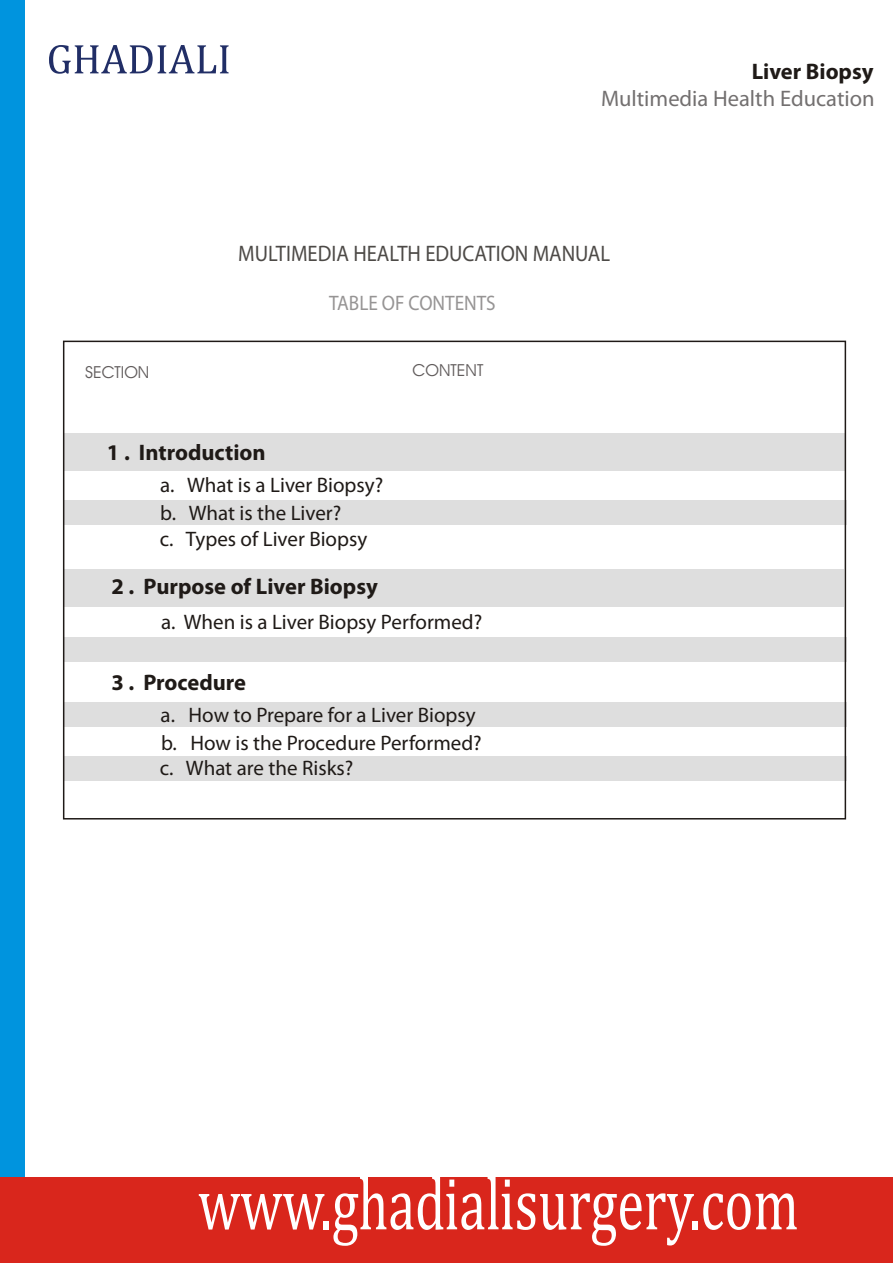
<style>
.page{position:relative;width:894px;height:1263px;background:#fff}
.page>*{position:absolute;margin:0;border:0;box-sizing:border-box;transform-origin:0 0}
.t1{font:75.6px "Cambria Math";color:#fff;scale:.72 1}
.t2{font:700 22.5px "Myriad Pro";color:#1f1a17}
.t3{font:22.5px "Myriad Pro";color:#4d4a47;scale:.91 1}
.t4{font:22.5px "Myriad Pro";color:#737070}
.t5{font:21px/26.4px "Myriad Pro";color:#1f1a17}
.t6{font:21px "Myriad Pro";color:#969494;scale:.91 1}
.t7{font:16.65px "Avant Garde Bk BT";color:#615c5c;scale:1.04 1}
</style>
<div class="page">
<div style="left:0;top:0;width:25px;height:1189px;background:#0094de"></div>
<div style="left:0;top:1177px;width:893px;height:86px;background:#d9261c"></div>
<div style="left:64px;top:757px;width:783px;height:24px;background:#dedede"></div>
<div style="left:64px;top:703px;width:783px;height:24px;background:#dedede"></div>
<div style="left:64px;top:638px;width:783px;height:24px;background:#dedede"></div>
<div style="left:64px;top:433px;width:781px;height:38px;background:#dedede"></div>
<div style="left:64px;top:500px;width:782px;height:25px;background:#dedede"></div>
<div style="left:63px;top:569px;width:781px;height:38px;background:#dedede"></div>
<div style="left:63px;top:341px;width:783px;height:479px;border:2px solid #1f1a17"></div>
<svg style="left:49px;top:45px;width:180px;height:29px"></svg>
<p class="t2" style="left:752px;top:62px;width:123px">Liver Biopsy</p>
<p class="t4" style="left:601px;top:90px;width:275px">Multimedia Health Education</p>
<p class="t3" style="left:238px;top:244px;width:410px">MULTIMEDIA HEALTH EDUCATION MANUAL</p>
<p class="t6" style="left:329px;top:294px;width:185px">TABLE OF CONTENTS</p>
<p class="t7" style="left:85px;top:366px;width:63px">SECTION</p>
<p class="t7" style="left:413px;top:364px;width:70px">CONTENT</p>
<p class="t2" style="left:107px;top:443px;width:160px">1 . Introduction</p>
<p class="t5" style="left:160px;top:474px;width:225px">a. What is a Liver Biopsy?</p>
<p class="t5" style="left:160px;top:501px;width:209px">b. What is the Liver?<br>c. Types of Liver Biopsy</p>
<p class="t2" style="left:112px;top:577px;width:268px">2 . Purpose of Liver Biopsy</p>
<p class="t5" style="left:161px;top:611px;width:323px">a. When is a Liver Biopsy Performed?</p>
<p class="t2" style="left:111px;top:673px;width:136px">3 . Procedure</p>
<p class="t5" style="left:161px;top:703px;width:317px">a. How to Prepare for a Liver Biopsy</p>
<p class="t5" style="left:161px;top:731px;width:322px">b. How is the Procedure Performed?</p>
<p class="t5" style="left:160px;top:756px;width:195px">c. What are the Risks?</p>
<h1 class="t1" style="left:198px;top:1171px;width:836px">www.ghadialisurgery.com</h1>
</div>
